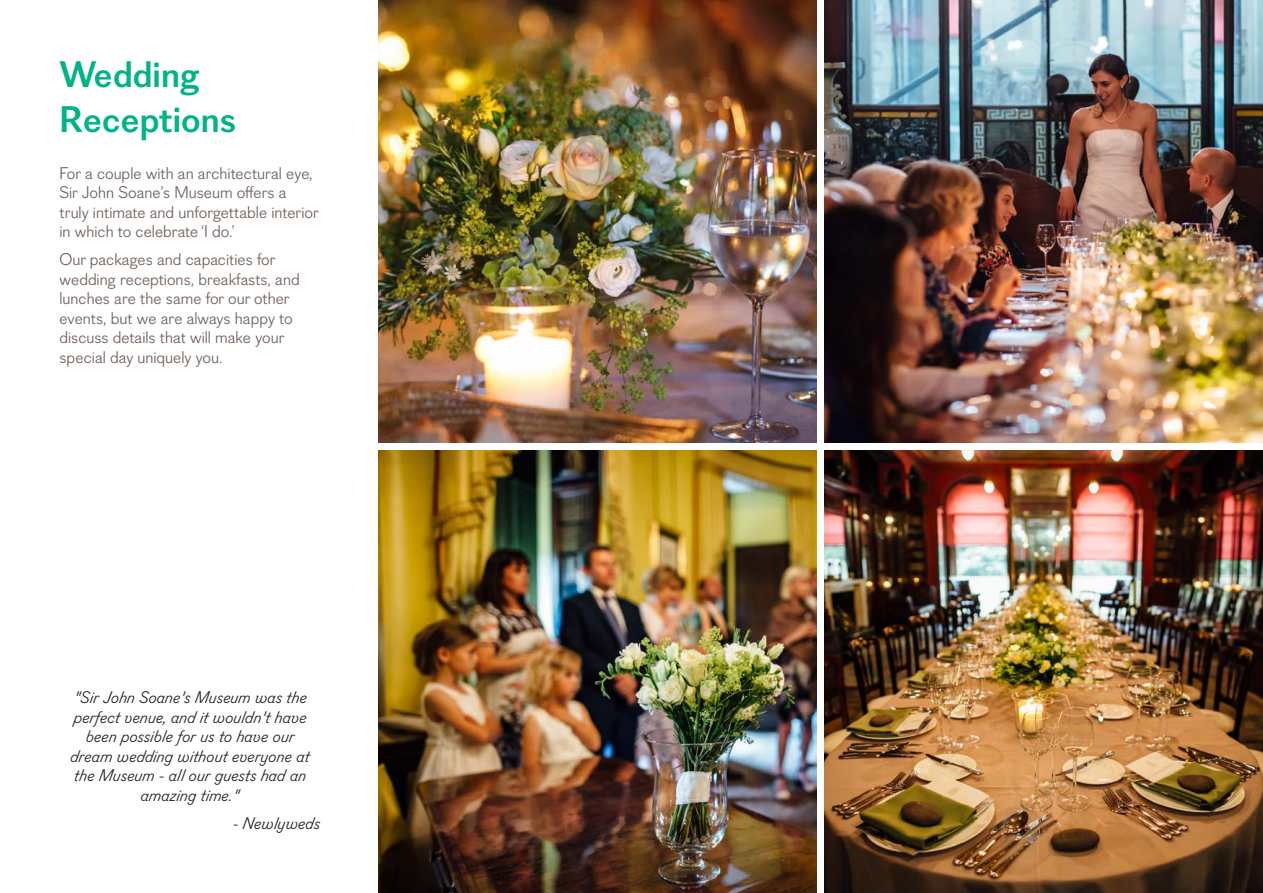
<style>
.page{position:relative;width:1263px;height:893px;background:#fff}
.page>*{position:absolute;margin:0;border:0;box-sizing:border-box;transform-origin:0 0}
.t1{font:700 36px "Figgins Sans";color:#00b388}
.t2{font:16.5px/19.5px "Figgins Sans";color:#71635c}
.t3{font:italic 16.5px/19.5px "Figgins Sans";color:#231f20;text-align:center}
</style>
<div class="page">
<img style="left:825px;top:451px;width:438px;height:442px">
<img style="left:825px;top:0;width:438px;height:442px">
<img style="left:378px;top:451px;width:438px;height:442px">
<img style="left:378px;top:0;width:438px;height:442px">
<p class="t1" style="left:60px;top:53px;width:142px">Wedding</p>
<p class="t1" style="left:60px;top:98px;width:178px">Receptions</p>
<p class="t2" style="left:60px;top:164px;width:261px">For a couple with an architectural eye, Sir John Soane’s Museum offers a truly intimate and unforgettable interior in which to celebrate ‘I do.’</p>
<p class="t2" style="left:60px;top:250px;width:242px">Our packages and capacities for wedding receptions, breakfasts, and lunches are the same for our other events, but we are always happy to discuss details that will make your special day uniquely you.</p>
<p class="t3" style="left:70px;top:688px;width:241px">"Sir John Soane's Museum was the perfect venue, and it wouldn't have been possible for us to have our dream wedding without everyone at the Museum - all our guests had an amazing time."</p>
<p class="t3" style="left:232px;top:814px;width:89px">- Newlyweds</p>
</div>
